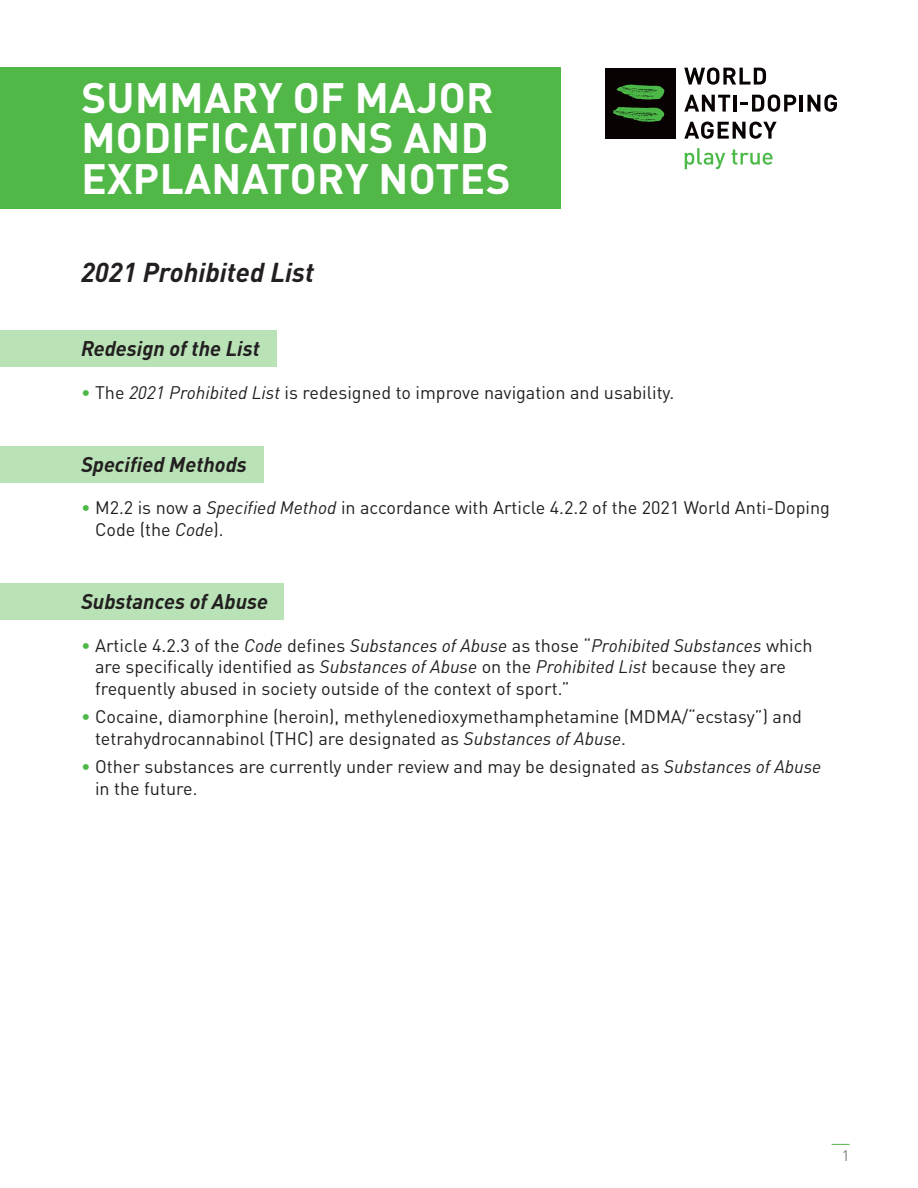
<style>
.page{position:relative;width:918px;height:1188px;background:#fff}
.page>*{position:absolute;margin:0;border:0;box-sizing:border-box;transform-origin:0 0}
.t1{font:700 42px/40.5px "DIN Pro";letter-spacing:.01em;color:#fff}
.t2{font:italic 700 27px "DIN Pro";color:#231f20}
.t3{font:italic 700 21px "DIN Pro";color:#231f20}
.t4{font:18px/21.6px "DIN Pro";color:#231f20}
.t5{font:15px "DIN Pro";color:#7e7e7e}
.s1{color:#4cb848}
.s2{font-style:italic}
</style>
<div class="page">
<svg style="left:832px;top:1144px;width:18px;height:1px"></svg>
<svg style="left:684px;top:68px;width:82px;height:17px"></svg>
<svg style="left:684px;top:95px;width:46px;height:17px"></svg>
<hr style="left:734px;top:95px;width:3px;height:17px;background:#080302">
<svg style="left:741px;top:95px;width:55px;height:17px"></svg>
<hr style="left:800px;top:95px;width:3px;height:17px;background:#080302">
<svg style="left:807px;top:95px;width:30px;height:17px"></svg>
<svg style="left:684px;top:122px;width:93px;height:17px"></svg>
<div style="left:605px;top:68px;width:71px;height:71px;background:#080302"></div>
<svg style="left:613px;top:84px;width:52px;height:38px"></svg>
<svg style="left:685px;top:148px;width:40px;height:21px"></svg>
<svg style="left:732px;top:150px;width:41px;height:15px"></svg>
<div style="left:0;top:68px;width:560px;height:141px;background:#51b848"></div>
<div style="left:0;top:330px;width:277px;height:37px;background:#b9e3b6"></div>
<div style="left:0;top:446px;width:263px;height:37px;background:#b9e3b6"></div>
<div style="left:0;top:583px;width:284px;height:37px;background:#b9e3b6"></div>
<p class="t1" style="left:81px;top:72px;width:431px">SUMMARY OF MAJOR<br>MODIFICATIONS AND<br>EXPLANATORY NOTES</p>
<p class="t2" style="left:81px;top:250px;width:235px">2021 Prohibited List</p>
<p class="t3" style="left:81px;top:331px;width:180px">Redesign of the List</p>
<p class="t4" style="left:81px;top:379px;width:595px"><span class="s1">•</span> The <span class="s2">2021 Prohibited List</span> is redesigned to improve navigation and usability.</p>
<p class="t3" style="left:81px;top:447px;width:167px">Specified Methods</p>
<p class="t4" style="left:95px;top:495px;width:736px;text-indent:-14px"><span class="s1">•</span> M2.2 is now a <span class="s2">Specified Method</span> in accordance with Article 4.2.2 of the 2021 World Anti-Doping<br>Code (the <span class="s2">Code</span>).</p>
<p class="t3" style="left:81px;top:585px;width:189px">Substances of Abuse</p>
<p class="t4" style="left:95px;top:633px;width:719px;text-indent:-14px"><span class="s1">•</span> Article 4.2.3 of the <span class="s2">Code</span> defines <span class="s2">Substances of Abuse</span> as those “<span class="s2">Prohibited Substances</span> which are specifically identified as <span class="s2">Substances of Abuse</span> on the <span class="s2">Prohibited List</span> because they are frequently abused in society outside of the context of sport.”</p>
<p class="t4" style="left:95px;top:704px;width:708px;text-indent:-14px"><span class="s1">•</span> Cocaine, diamorphine (heroin), methylenedioxymethamphetamine (MDMA/“ecstasy”) and tetrahydrocannabinol (THC) are designated as <span class="s2">Substances of Abuse</span>.</p>
<p class="t4" style="left:95px;top:754px;width:728px;text-indent:-14px"><span class="s1">•</span> Other substances are currently under review and may be designated as <span class="s2">Substances of Abuse </span>in the future.</p>
<p class="t5" style="left:842px;top:1144px;width:9px">1</p>
</div>
